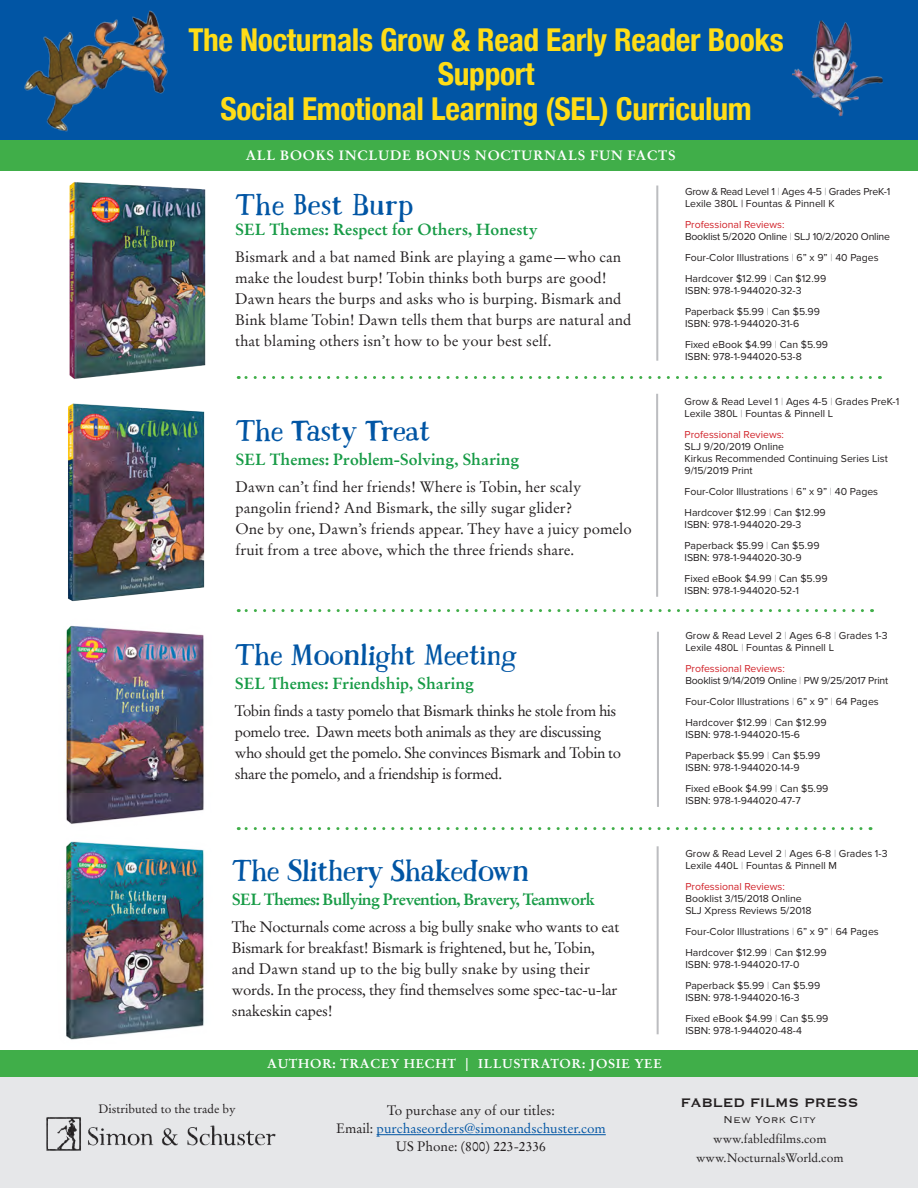
<style>
.page{position:relative;width:918px;height:1188px;background:#fff}
.page>*{position:absolute;margin:0;border:0;box-sizing:border-box;transform-origin:0 0}
.t1{font:700 condensed 31.5px/34.5px "Helvetica Neue";letter-spacing:-.01em;color:#ffdd17;text-align:center}
.t2{font:28.35px "Mrs Ant";letter-spacing:-.03em;color:#0155a4}
.t3{font:28.05px "Mrs Ant";letter-spacing:-.02em;color:#0155a4}
.t4{font:700 16.2px "Stempel Garamond";letter-spacing:-.04em;color:#179b46}
.t5{font:700 16.05px "Stempel Garamond";color:#179b46}
.t6{font:16.05px "Copperplate";color:#231f20}
.t7{font:15px/21px "Stempel Garamond";color:#231f20}
.t8{font:15px/21px "Stempel Garamond";letter-spacing:-.02em;color:#231f20}
.t9{font:15px/21px "Stempel Garamond";letter-spacing:-.03em;color:#231f20}
.t10{font:13.5px/18px "Stempel Garamond";color:#231f20;text-align:center}
.t11{font:700 13.5px "Stempel Garamond";letter-spacing:.05em;color:#fff}
.t12{font:300 12.9px "Copperplate";color:#231f20}
.t13{font:700 12.75px "Stempel Garamond";letter-spacing:.05em;color:#fff}
.t14{font:12.15px/18.9px "Stempel Garamond";color:#231f20;text-align:center}
.t15{font:12px "Stempel Garamond";color:#231f20}
.t16{font:10.5px/21px "Proxima Nova";color:#231f20}
.t17{font:10.5px/12px "Proxima Nova";letter-spacing:-.02em;color:#231f20}
.s1{font-family:"Proxima Nova";font-weight:300;font-size:19.5px}
.s2{color:#0155a4}
.s3{font-weight:300;color:#8a8c8f}
.s4{color:#d1232a}
</style>
<div class="page">
<div style="left:0;top:1069px;width:918px;height:119px;background:#e6e7e9"></div>
<hr style="left:377px;top:1134px;width:229px;height:1px;background:#0155a4">
<img style="left:46px;top:1117px;width:230px;height:34px">
<div style="left:0;top:0;width:918px;height:146px;background:#0155a4"></div>
<div style="left:0;top:1050px;width:918px;height:26px;background:#40ae49"></div>
<img style="left:66px;top:625px;width:138px;height:190px">
<svg style="left:238px;top:609px;width:624px;height:3px"></svg>
<hr style="left:657px;top:632px;width:2px;height:175px;background:#bcbdc0">
<img style="left:68px;top:403px;width:137px;height:199px">
<hr style="left:656px;top:394px;width:2px;height:203px;background:#bcbdc0">
<hr style="left:657px;top:846px;width:2px;height:188px;background:#bcbdc0">
<svg style="left:238px;top:827px;width:623px;height:3px"></svg>
<img style="left:69px;top:182px;width:137px;height:197px">
<hr style="left:656px;top:186px;width:2px;height:175px;background:#bcbdc0">
<svg style="left:238px;top:376px;width:632px;height:3px"></svg>
<img style="left:24px;top:10px;width:144px;height:122px">
<img style="left:792px;top:20px;width:91px;height:97px">
<div style="left:0;top:140px;width:918px;height:31px;background:#40ae49"></div>
<img style="left:66px;top:815px;width:138px;height:225px">
<p class="t1" style="left:188px;top:20px;width:597px">The Nocturnals Grow &amp; Read Early Reader Books<br>Support<br>Social Emotional Learning (SEL) Curriculum</p>
<p class="t11" style="left:246px;top:147px;width:431px">ALL BOOKS INCLUDE BONUS NOCTURNALS FUN FACTS</p>
<p class="t3" style="left:235px;top:186px;width:180px">The Best Burp</p>
<p class="t5" style="left:235px;top:220px;width:304px">SEL Themes: Respect for Others, Honesty</p>
<p class="t7" style="left:235px;top:247px;width:398px">Bismark and a bat named Bink are playing a game—who can make the loudest burp! Tobin thinks both burps are good!<br>Dawn hears the burps and asks who is burping. Bismark and Bink blame Tobin! Dawn tells them that burps are natural and that blaming others isn’t how to be your best self.</p>
<p class="t3" style="left:236px;top:412px;width:196px">The Tasty Treat</p>
<p class="t5" style="left:236px;top:450px;width:285px">SEL Themes: Problem-Solving, Sharing</p>
<p class="t7" style="left:236px;top:477px;width:398px">Dawn can’t find her friends! Where is Tobin, her scaly pangolin friend? And Bismark, the silly sugar glider?<br>One by one, Dawn’s friends appear. They have a juicy pomelo fruit from a tree above, which the three friends share.</p>
<p class="t3" style="left:235px;top:635px;width:284px">The Moonlight Meeting</p>
<p class="t5" style="left:235px;top:673px;width:241px">SEL Themes: Friendship, Sharing</p>
<p class="t9" style="left:235px;top:700px;width:388px">Tobin finds a tasty pomelo that Bismark thinks he stole from his pomelo tree. Dawn meets both animals as they are discussing who should get the pomelo. She convinces Bismark and Tobin to share the pomelo, and a friendship is formed.</p>
<p class="t2" style="left:232px;top:851px;width:299px">The Slithery Shakedown</p>
<p class="t4" style="left:232px;top:890px;width:365px">SEL Themes: Bullying Prevention, Bravery, Teamwork</p>
<p class="t8" style="left:232px;top:917px;width:389px">The Nocturnals come across a big bully snake who wants to eat Bismark for breakfast! Bismark is frightened, but he, Tobin, and Dawn stand up to the big bully snake by using their words. In the process, they find themselves some spec-tac-u-lar snakeskin capes!</p>
<p class="t15" style="left:99px;top:1101px;width:139px">Distributed to the trade by</p>
<p class="t13" style="left:267px;top:1056px;width:396px">AUTHOR: TRACEY HECHT <span class="s1">I</span> ILLUSTRATOR: JOSIE YEE</p>
<p class="t10" style="left:336px;top:1102px;width:271px">To purchase any of our titles:<br>Email: <span class="s2">purchaseorders@simonandschuster.com<br></span>US Phone: (800) 223-2336</p>
<p class="t17" style="left:685px;top:186px;width:207px">Grow &amp; Read Level 1 <span class="s3">|</span> Ages 4-5 <span class="s3">|</span> Grades PreK-1<br>Lexile 380L | Fountas &amp; Pinnell K</p>
<p class="t17" style="left:685px;top:219px;width:206px"><span class="s4">Professional Reviews:<br></span>Booklist 5/2020 Online <span class="s3">|</span> SLJ 10/2/2020 Online</p>
<p class="t16" style="left:685px;top:247px;width:195px">Four-Color Illustrations <span class="s3">|</span> 6” x 9” <span class="s3">|</span> 40 Pages<br>Hardcover $12.99 <span class="s3">|</span> Can $12.99</p>
<p class="t16" style="left:685px;top:280px;width:136px">ISBN: 978-1-944020-32-3<br>Paperback $5.99 <span class="s3">|</span> Can $5.99</p>
<p class="t16" style="left:685px;top:313px;width:145px">ISBN: 978-1-944020-31-6<br>Fixed eBook $4.99 <span class="s3">|</span> Can $5.99</p>
<p class="t16" style="left:685px;top:346px;width:118px">ISBN: 978-1-944020-53-8</p>
<p class="t16" style="left:685px;top:396px;width:216px;line-height:12px">Grow &amp; Read Level 1 <span class="s3">|</span> Ages 4-5 <span class="s3">|</span> Grades PreK-1<br>Lexile 380L <span class="s3">|</span> Fountas &amp; Pinnell L</p>
<p class="t16" style="left:685px;top:429px;width:205px;line-height:12px"><span class="s4">Professional Reviews:<br></span>SLJ 9/20/2019 Online<br>Kirkus Recommended Continuing Series List<br>9/15/2019 Print</p>
<p class="t16" style="left:685px;top:481px;width:195px">Four-Color Illustrations <span class="s3">|</span> 6” x 9” <span class="s3">|</span> 40 Pages<br>Hardcover $12.99 <span class="s3">|</span> Can $12.99</p>
<p class="t16" style="left:685px;top:514px;width:136px">ISBN: 978-1-944020-29-3<br>Paperback $5.99 <span class="s3">|</span> Can $5.99</p>
<p class="t16" style="left:685px;top:547px;width:145px">ISBN: 978-1-944020-30-9<br>Fixed eBook $4.99 <span class="s3">|</span> Can $5.99</p>
<p class="t16" style="left:685px;top:580px;width:116px">ISBN: 978-1-944020-52-1</p>
<p class="t16" style="left:685px;top:630px;width:204px;line-height:12px">Grow &amp; Read Level 2 <span class="s3">|</span> Ages 6-8 <span class="s3">|</span> Grades 1-3<br>Lexile 480L <span class="s3">|</span> Fountas &amp; Pinnell L</p>
<p class="t17" style="left:685px;top:663px;width:204px"><span class="s4">Professional Reviews:<br></span>Booklist 9/14/2019 Online <span class="s3">|</span> PW 9/25/2017 Print</p>
<p class="t16" style="left:685px;top:692px;width:195px">Four-Color Illustrations <span class="s3">|</span> 6” x 9” <span class="s3">|</span> 64 Pages<br>Hardcover $12.99 <span class="s3">|</span> Can $12.99</p>
<p class="t16" style="left:685px;top:725px;width:136px">ISBN: 978-1-944020-15-6<br>Paperback $5.99 <span class="s3">|</span> Can $5.99</p>
<p class="t16" style="left:685px;top:758px;width:145px">ISBN: 978-1-944020-14-9<br>Fixed eBook $4.99 <span class="s3">|</span> Can $5.99</p>
<p class="t16" style="left:685px;top:791px;width:117px">ISBN: 978-1-944020-47-7</p>
<p class="t16" style="left:685px;top:848px;width:204px;line-height:12px">Grow &amp; Read Level 2 <span class="s3">|</span> Ages 6-8 <span class="s3">|</span> Grades 1-3<br>Lexile 440L <span class="s3">|</span> Fountas &amp; Pinnell M</p>
<p class="t16" style="left:685px;top:881px;width:128px;line-height:12px"><span class="s4">Professional Reviews:<br></span>Booklist 3/15/2018 Online<br>SLJ Xpress Reviews 5/2018</p>
<p class="t16" style="left:685px;top:921px;width:195px">Four-Color Illustrations <span class="s3">|</span> 6” x 9” <span class="s3">|</span> 64 Pages<br>Hardcover $12.99 <span class="s3">|</span> Can $12.99</p>
<p class="t16" style="left:685px;top:954px;width:136px">ISBN: 978-1-944020-17-0<br>Paperback $5.99 <span class="s3">|</span> Can $5.99</p>
<p class="t16" style="left:685px;top:987px;width:145px">ISBN: 978-1-944020-16-3<br>Fixed eBook $4.99 <span class="s3">|</span> Can $5.99</p>
<p class="t16" style="left:685px;top:1020px;width:118px">ISBN: 978-1-944020-48-4</p>
<p class="t6" style="left:681px;top:1092px;width:179px">FABLED FILMS PRESS</p>
<p class="t12" style="left:723px;top:1111px;width:94px">New York City</p>
<p class="t14" style="left:696px;top:1129px;width:149px">www.fabledfilms.com www.NocturnalsWorld.com</p>
</div>
